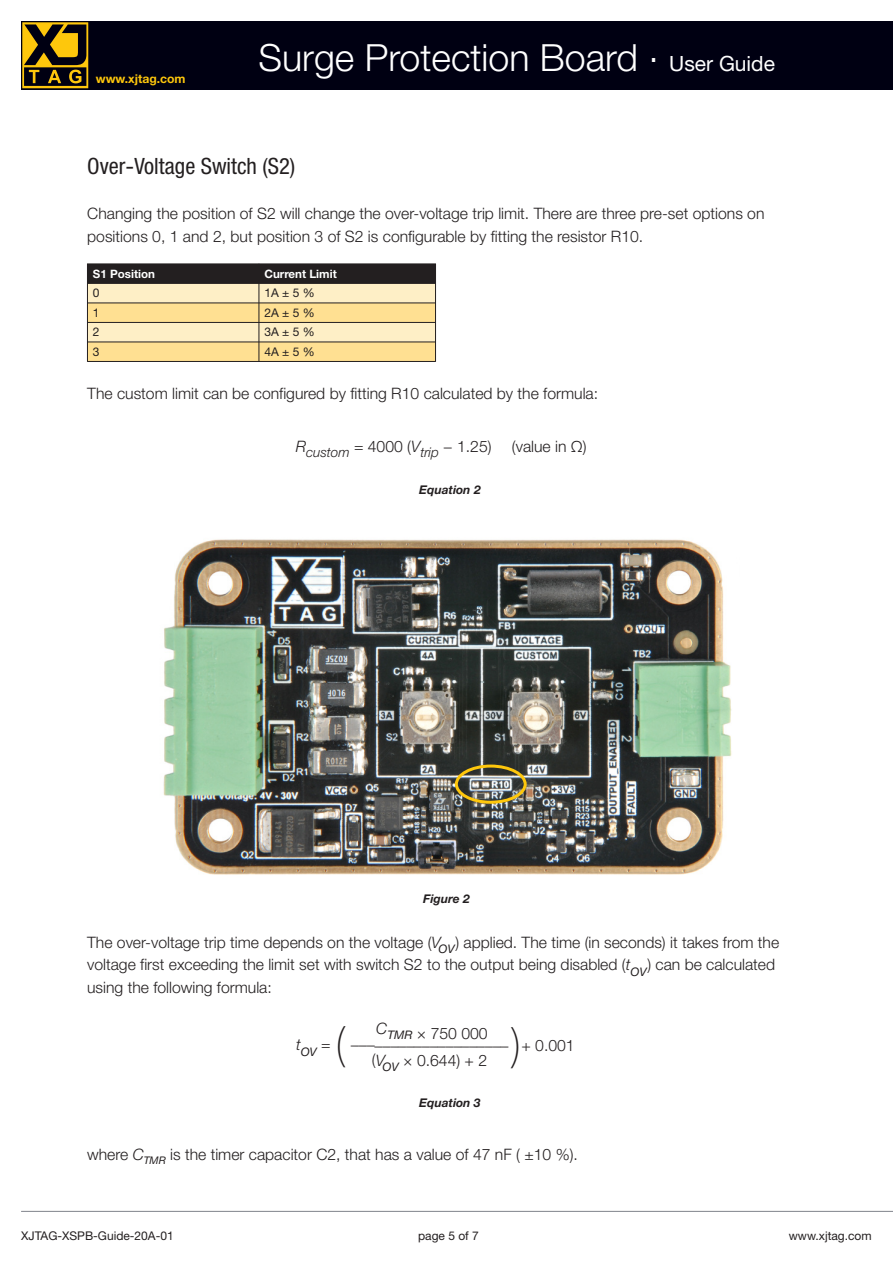
<style>
.page{position:relative;width:893px;height:1263px;background:#fff}
.page>*{position:absolute;margin:0;border:0;box-sizing:border-box;transform-origin:0 0}
.t1{font:100 45px "Helvetica Neue LT";color:#231f20}
.t2{font:300 37.5px "Helvetica Neue LT";color:#fff}
.t3{font:condensed 22.5px "Helvetica Neue";color:#231f20}
.t4{font:300 15.75px/22.5px "Helvetica Neue LT";color:#231f20}
.t5{font:700 12.15px "Helvetica Neue LT";color:#fec70c}
.t6{font:12px "Helvetica Neue LT";color:#231f20}
.t7{font:italic 700 12px "Helvetica Neue LT";color:#231f20}
.t8{font:italic 11.85px "Helvetica Neue LT";color:#231f20}
.t9{font:700 11.55px "Helvetica Neue LT";color:#fff}
.s1{font-weight:400;font-size:21px}
.s2{font-family:"Helvetica Neue LT";font-stretch:normal}
.s3{font-style:italic}
.s4{font-family:"Leelawadee UI"}
.s5{font-weight:400;font-style:italic;font-size:11.85px}
</style>
<div class="page">
<img style="left:163px;top:539px;width:569px;height:336px">
<div style="left:21px;top:21px;width:872px;height:68px;background:#000012"></div>
<svg style="left:22px;top:22px;width:66px;height:66px"></svg>
<hr style="left:21px;top:1211px;width:872px;height:1px;background:#8f9299">
<div style="left:87px;top:264px;width:172px;height:19px;background:#231f20"></div>
<div style="left:259px;top:264px;width:177px;height:19px;background:#231f20"></div>
<div style="left:87px;top:283px;width:172px;height:20px;background:#feefc6"></div>
<div style="left:259px;top:283px;width:177px;height:20px;background:#feefc6"></div>
<div style="left:87px;top:303px;width:172px;height:19px;background:#ffe092"></div>
<div style="left:259px;top:303px;width:177px;height:19px;background:#ffe092"></div>
<div style="left:87px;top:322px;width:172px;height:20px;background:#feefc6"></div>
<div style="left:259px;top:322px;width:177px;height:20px;background:#feefc6"></div>
<div style="left:87px;top:342px;width:172px;height:20px;background:#ffe092"></div>
<div style="left:259px;top:342px;width:177px;height:20px;background:#ffe092"></div>
<hr style="left:87px;top:264px;width:1px;height:98px;background:#231f20">
<hr style="left:259px;top:264px;width:1px;height:98px;background:#231f20">
<hr style="left:435px;top:264px;width:1px;height:98px;background:#231f20">
<hr style="left:87px;top:283px;width:349px;height:1px;background:#231f20">
<hr style="left:87px;top:303px;width:349px;height:1px;background:#231f20">
<hr style="left:87px;top:322px;width:349px;height:1px;background:#231f20">
<hr style="left:87px;top:342px;width:349px;height:1px;background:#231f20">
<hr style="left:87px;top:361px;width:349px;height:1px;background:#231f20">
<img style="left:455px;top:764px;width:72px;height:40px">
<p class="t5" style="left:96px;top:72px;width:91px">www.xjtag.com</p>
<h2 class="t2" style="left:259px;top:35px;width:518px">Surge Protection Board . <span class="s1">User Guide</span></h2>
<h3 class="t3" style="left:87px;top:153px;width:210px">Over<span class="s2">-</span>Voltage Switch (S2)</h3>
<p class="t4" style="left:87px;top:202px;width:679px">Changing the position of S2 will change the over-voltage trip limit. There are three pre-set options on positions 0, 1 and 2, but position 3 of S2 is configurable by fitting the resistor R10.</p>
<p class="t9" style="left:93px;top:267px;width:64px">S1 Position</p>
<p class="t9" style="left:264px;top:267px;width:74px">Current Limit</p>
<p class="t6" style="left:93px;top:286px;width:8px">0</p>
<p class="t6" style="left:264px;top:286px;width:52px">1A±5%</p>
<p class="t6" style="left:93px;top:305px;width:8px">1</p>
<p class="t6" style="left:264px;top:305px;width:52px">2A±5%</p>
<p class="t6" style="left:93px;top:325px;width:8px">2</p>
<p class="t6" style="left:264px;top:325px;width:52px">3A±5%</p>
<p class="t6" style="left:93px;top:344px;width:8px">3</p>
<p class="t6" style="left:264px;top:344px;width:52px">4A±5%</p>
<p class="t4" style="left:87px;top:382px;width:512px">The custom limit can be configured by fitting R10 calculated by the formula:</p>
<p class="t4" style="left:296px;top:435px;width:197px"><span class="s3">R</span><sub>custom</sub> = 4000 (<span class="s3">V</span><sub>trip</sub> − 1.25)</p>
<p class="t4" style="left:512px;top:435px;width:76px">(value in <span class="s4">Ω</span>)</p>
<p class="t7" style="left:419px;top:482px;width:63px">Equation 2</p>
<p class="t7" style="left:423px;top:891px;width:48px">Figure 2</p>
<p class="t4" style="left:87px;top:931px;width:694px">The over-voltage trip time depends on the voltage (<span class="s3">V</span><sub>OV</sub>) applied. The time (in seconds) it takes from the voltage first exceeding the limit set with switch S2 to the output being disabled (<span class="s3">t</span><sub>OV</sub>) can be calculated using the following formula:</p>
<p class="t8" style="left:296px;top:1044px;width:36px"><sup>t</sup>OV <sup>=</sup></p>
<p class="t4" style="left:376px;top:1022px;width:113px"><sup>C</sup><span class="s5">TMR</span> × 750 000</p>
<h1 class="t1" style="left:335px;top:1017px;width:12px">(</h1>
<h1 class="t1" style="left:511px;top:1018px;width:12px">)</h1>
<p class="t4" style="left:521px;top:1034px;width:55px">+ 0.001</p>
<p class="t4" style="left:350px;top:1033px;width:161px">−−−−−−−−−−−−−−−−−−−−</p>
<p class="t4" style="left:372px;top:1048px;width:117px">(<span class="s3">V</span><sub>OV</sub> × 0.644) + 2</p>
<p class="t7" style="left:419px;top:1095px;width:63px">Equation 3</p>
<p class="t4" style="left:87px;top:1143px;width:492px">where <span class="s3">C</span><sub>TMR</sub> is the timer capacitor C2, that has a value of 47 nF ( ±10 %).</p>
<p class="t6" style="left:21px;top:1229px;width:154px">XJTAG-XSPB-Guide-20A-01</p>
<p class="t6" style="left:418px;top:1229px;width:62px">page 5 of 7</p>
<p class="t6" style="left:789px;top:1229px;width:84px">www.xjtag.com</p>
</div>
